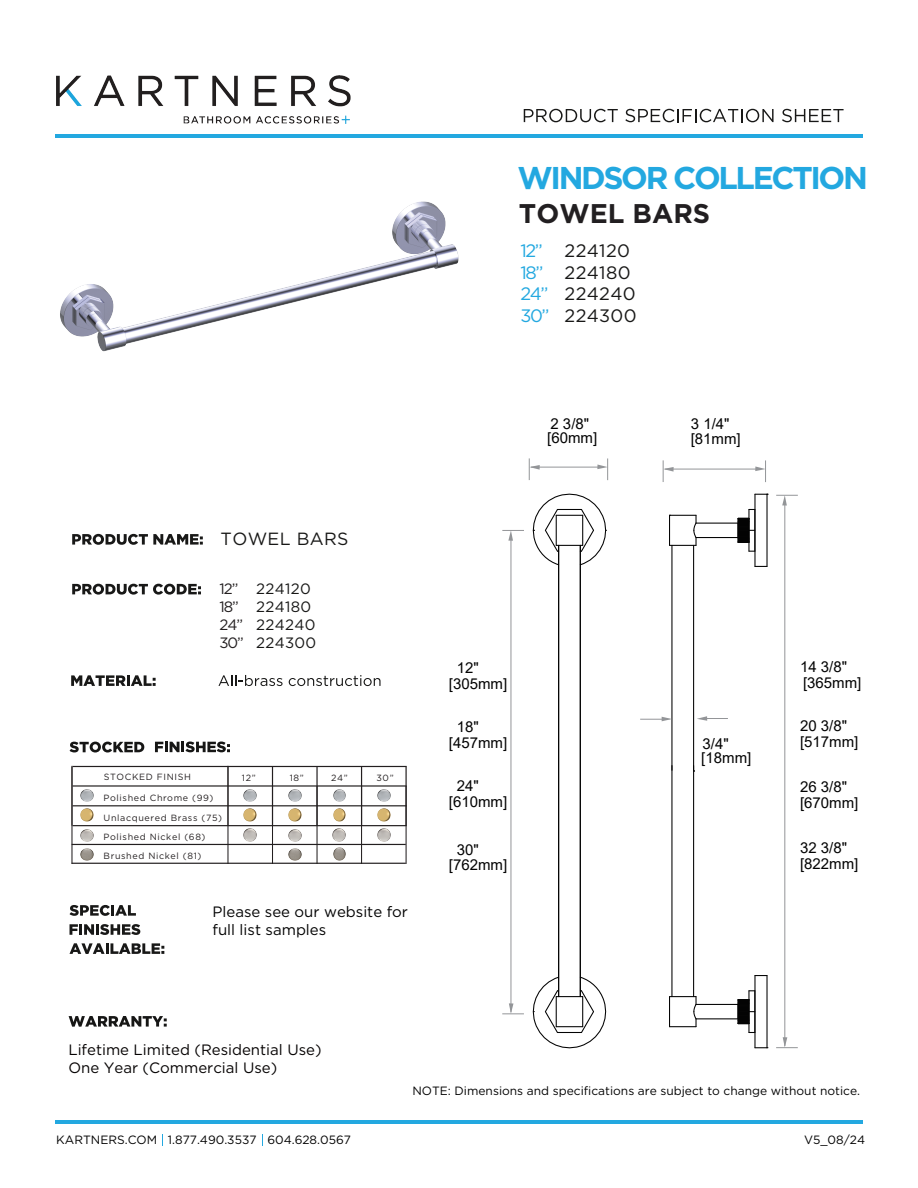
<style>
.page{position:relative;width:918px;height:1188px;background:#fff}
.page>*{position:absolute;margin:0;border:0;box-sizing:border-box;transform-origin:0 0}
.t1{font:700 31.5px "Gotham";letter-spacing:-.075em;color:#23a8e0}
.t2{font:700 27px "Gotham";color:#221f21}
.t3{font:18px/21.6px "Gotham";letter-spacing:.02em;color:#181817}
.t4{font:18px/21.6px "Gotham";letter-spacing:-.075em;color:#23a8e0}
.t5{font:17.7px "Gotham";letter-spacing:.02em;color:#181817}
.t6{font:15px/16.2px "Arial";color:#030303}
.t7{font:15px/18px "Gotham";color:#060303}
.t8{font:15px/18px "Gotham";color:#030303}
.t9{font:15px/18px "Gotham";letter-spacing:.02em;color:#181817}
.t10{font:15px/18px "Gotham";letter-spacing:-.075em;color:#231f20}
.t11{font:12px "Gotham";color:#030303}
.t12{font:9px/19.2px "Gotham";letter-spacing:.07em;color:#231f20}
</style>
<div class="page">
<img style="left:60px;top:201px;width:399px;height:151px">
<hr style="left:55px;top:134px;width:808px;height:4px;background:#23a8e0">
<hr style="left:55px;top:1120px;width:808px;height:4px;background:#23a8e0">
<img style="left:56px;top:76px;width:295px;height:48px">
<svg style="left:524px;top:109px;width:94px;height:13px"></svg>
<svg style="left:625px;top:109px;width:149px;height:13px"></svg>
<svg style="left:782px;top:109px;width:62px;height:13px"></svg>
<svg style="left:72px;top:534px;width:131px;height:11px"></svg>
<svg style="left:72px;top:584px;width:129px;height:11px"></svg>
<svg style="left:71px;top:675px;width:85px;height:11px"></svg>
<svg style="left:218px;top:675px;width:65px;height:11px"></svg>
<svg style="left:289px;top:675px;width:92px;height:11px"></svg>
<hr style="left:580px;top:545px;width:1px;height:452px;background:#030303">
<hr style="left:558px;top:545px;width:1px;height:452px;background:#030303">
<hr style="left:696px;top:1018px;width:42px;height:1px;background:#030303">
<hr style="left:696px;top:1004px;width:42px;height:1px;background:#030303">
<svg style="left:755px;top:975px;width:12px;height:1px"></svg>
<hr style="left:669px;top:515px;width:1px;height:30px;background:#030303">
<hr style="left:669px;top:997px;width:1px;height:30px;background:#030303">
<hr style="left:671px;top:545px;width:1px;height:452px;background:#030303">
<hr style="left:693px;top:545px;width:1px;height:452px;background:#030303">
<svg style="left:738px;top:999px;width:16px;height:26px"></svg>
<hr style="left:748px;top:509px;width:1px;height:42px;background:#030303">
<hr style="left:748px;top:991px;width:1px;height:41px;background:#030303">
<hr style="left:754px;top:494px;width:2px;height:72px;background:#030303">
<hr style="left:754px;top:976px;width:2px;height:72px;background:#030303">
<hr style="left:766px;top:494px;width:2px;height:72px;background:#030303">
<hr style="left:766px;top:976px;width:2px;height:72px;background:#030303">
<svg style="left:755px;top:566px;width:12px;height:1px"></svg>
<hr style="left:696px;top:537px;width:42px;height:1px;background:#030303">
<hr style="left:696px;top:523px;width:42px;height:1px;background:#030303">
<svg style="left:738px;top:518px;width:17px;height:25px"></svg>
<svg style="left:670px;top:996px;width:27px;height:31px"></svg>
<svg style="left:755px;top:1047px;width:13px;height:1px"></svg>
<svg style="left:755px;top:494px;width:12px;height:1px"></svg>
<svg style="left:670px;top:515px;width:27px;height:31px"></svg>
<hr style="left:665px;top:469px;width:92px;height:1px;background:#939598">
<svg style="left:755px;top:460px;width:11px;height:22px"></svg>
<svg style="left:663px;top:460px;width:11px;height:22px"></svg>
<hr style="left:531px;top:467px;width:68px;height:1px;background:#939598">
<svg style="left:597px;top:458px;width:11px;height:22px"></svg>
<svg style="left:529px;top:458px;width:11px;height:22px"></svg>
<svg style="left:640px;top:717px;width:32px;height:4px"></svg>
<svg style="left:697px;top:716px;width:31px;height:5px"></svg>
<hr style="left:785px;top:504px;width:1px;height:542px;background:#939598">
<svg style="left:776px;top:495px;width:22px;height:11px"></svg>
<svg style="left:776px;top:1037px;width:22px;height:11px"></svg>
<hr style="left:511px;top:539px;width:1px;height:473px;background:#939598">
<svg style="left:502px;top:493px;width:105px;height:73px"></svg>
<svg style="left:502px;top:976px;width:105px;height:73px"></svg>
<svg style="left:162px;top:1134px;width:1px;height:12px"></svg>
<svg style="left:262px;top:1134px;width:1px;height:12px"></svg>
<svg style="left:70px;top:742px;width:74px;height:11px"></svg>
<svg style="left:155px;top:742px;width:75px;height:10px"></svg>
<svg style="left:69px;top:1016px;width:98px;height:11px"></svg>
<svg style="left:70px;top:905px;width:66px;height:11px"></svg>
<svg style="left:70px;top:924px;width:70px;height:11px"></svg>
<svg style="left:70px;top:943px;width:94px;height:11px"></svg>
<hr style="left:73px;top:785px;width:334px;height:2px;background:#231f20">
<hr style="left:73px;top:766px;width:334px;height:1px;background:#231f20">
<hr style="left:227px;top:767px;width:2px;height:97px;background:#231f20">
<hr style="left:71px;top:767px;width:2px;height:97px;background:#231f20">
<hr style="left:73px;top:805px;width:334px;height:1px;background:#231f20">
<hr style="left:73px;top:825px;width:334px;height:1px;background:#231f20">
<hr style="left:405px;top:767px;width:2px;height:59px;background:#231f20">
<hr style="left:406px;top:786px;width:1px;height:78px;background:#231f20">
<hr style="left:361px;top:767px;width:1px;height:59px;background:#231f20">
<hr style="left:361px;top:786px;width:1px;height:78px;background:#231f20">
<hr style="left:316px;top:767px;width:2px;height:59px;background:#231f20">
<hr style="left:317px;top:786px;width:1px;height:78px;background:#231f20">
<hr style="left:272px;top:767px;width:1px;height:59px;background:#231f20">
<hr style="left:272px;top:786px;width:1px;height:78px;background:#231f20">
<svg style="left:81px;top:829px;width:13px;height:13px"></svg>
<svg style="left:244px;top:829px;width:13px;height:12px"></svg>
<svg style="left:288px;top:829px;width:13px;height:13px"></svg>
<svg style="left:333px;top:829px;width:13px;height:12px"></svg>
<svg style="left:377px;top:829px;width:13px;height:12px"></svg>
<hr style="left:72px;top:844px;width:334px;height:1px;background:#231f20">
<hr style="left:72px;top:863px;width:334px;height:1px;background:#231f20">
<svg style="left:81px;top:848px;width:13px;height:13px"></svg>
<svg style="left:288px;top:848px;width:13px;height:13px"></svg>
<svg style="left:333px;top:848px;width:13px;height:13px"></svg>
<svg style="left:81px;top:809px;width:13px;height:13px"></svg>
<svg style="left:81px;top:789px;width:13px;height:13px"></svg>
<svg style="left:244px;top:809px;width:13px;height:13px"></svg>
<svg style="left:244px;top:789px;width:13px;height:13px"></svg>
<svg style="left:288px;top:809px;width:13px;height:13px"></svg>
<svg style="left:288px;top:789px;width:13px;height:13px"></svg>
<svg style="left:333px;top:809px;width:13px;height:13px"></svg>
<svg style="left:333px;top:789px;width:13px;height:13px"></svg>
<svg style="left:377px;top:809px;width:13px;height:13px"></svg>
<svg style="left:377px;top:789px;width:13px;height:13px"></svg>
<h1 class="t1" style="left:517px;top:159px;width:352px">WINDSOR COLLECTION</h1>
<h2 class="t2" style="left:519px;top:198px;width:193px">TOWEL BARS</h2>
<p class="t4" style="left:520px;top:239px;width:31px">12”<br>18”<br>24”<br>30”</p>
<p class="t3" style="left:565px;top:240px;width:74px">224120<br>224180<br>224240<br>224300</p>
<p class="t5" style="left:221px;top:529px;width:129px">TOWEL BARS</p>
<p class="t10" style="left:220px;top:579px;width:26px">12”<br>18”<br>24”<br>30”</p>
<p class="t9" style="left:256px;top:580px;width:62px">224120<br>224180<br>224240<br>224300</p>
<p class="t12" style="left:104px;top:767px;width:89px">STOCKED FINISH</p>
<p class="t12" style="left:242px;top:768px;width:15px">12”</p>
<p class="t12" style="left:290px;top:768px;width:16px">18”</p>
<p class="t12" style="left:331px;top:768px;width:18px">24”</p>
<p class="t12" style="left:377px;top:768px;width:19px">30”</p>
<p class="t12" style="left:104px;top:788px;width:120px">Polished Chrome (99)<br>Unlacquered Brass (75)<br>Polished Nickel (68)</p>
<p class="t12" style="left:104px;top:846px;width:99px">Brushed Nickel (81)</p>
<p class="t8" style="left:213px;top:902px;width:197px">Please see our website for full list samples</p>
<p class="t6" style="left:547px;top:416px;width:52px;line-height:14.4px">2 3/8" [60mm]</p>
<p class="t6" style="left:449px;top:660px;width:60px;text-indent:8px">12" [305mm]</p>
<p class="t6" style="left:449px;top:719px;width:60px;text-indent:8px">18" [457mm]</p>
<p class="t6" style="left:449px;top:777px;width:60px;text-indent:8px">24" [610mm]</p>
<p class="t6" style="left:449px;top:841px;width:60px;text-indent:8px">30" [762mm]</p>
<p class="t7" style="left:68px;top:1040px;width:255px">Lifetime Limited (Residential Use)<br>One Year (Commercial Use)</p>
<p class="t6" style="left:691px;top:416px;width:52px;line-height:15px">3 1/4" [81mm]</p>
<p class="t6" style="left:701px;top:736px;width:52px;line-height:14.2px">3/4" [18mm]</p>
<p class="t6" style="left:800px;top:659px;width:63px">14 3/8" [365mm]</p>
<p class="t6" style="left:800px;top:717px;width:60px">20 3/8" [517mm]</p>
<p class="t6" style="left:800px;top:778px;width:60px">26 3/8" [670mm]</p>
<p class="t6" style="left:800px;top:840px;width:60px">32 3/8" [822mm]</p>
<p class="t11" style="left:412px;top:1084px;width:449px">NOTE: Dimensions and specifications are subject to change without notice.</p>
<p class="t11" style="left:56px;top:1133px;width:296px">KARTNERS.COM 1.877.490.3537 604.628.0567</p>
<p class="t11" style="left:804px;top:1133px;width:63px">V5_08/24</p>
</div>
